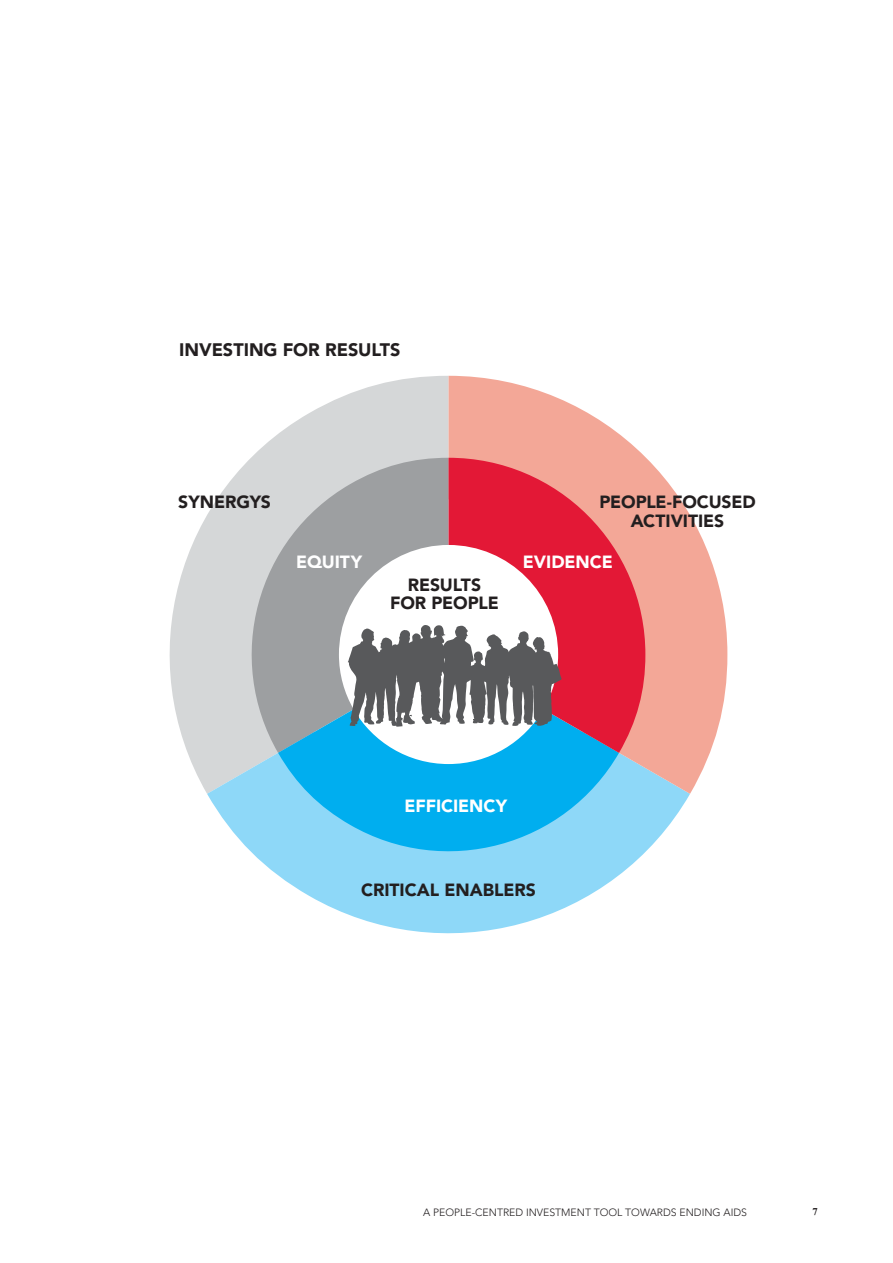
<style>
.page{position:relative;width:893px;height:1263px;background:#fff}
.page>*{position:absolute;margin:0;border:0;box-sizing:border-box;transform-origin:0 0}
.t1{font:900 18px "Avenir";color:#231f20}
.t2{font:900 17.55px/19.5px "Avenir";letter-spacing:-.005em;color:#231f20;text-align:center}
.t3{font:900 17.55px "Avenir";color:#fff}
.t4{font:300 10.5px "Avenir";color:#231f20}
.t5{font:700 10.5px "Times New Roman";color:#231f20}
</style>
<div class="page">
<svg style="left:169px;top:376px;width:279px;height:417px;fill:#d5d7d8"></svg>
<svg style="left:207px;top:732px;width:483px;height:202px"></svg>
<svg style="left:448px;top:376px;width:279px;height:418px;fill:#f3a797"></svg>
<svg style="left:224px;top:458px;width:224px;height:295px;background:#bdbfc0"></svg>
<svg style="left:278px;top:709px;width:341px;height:170px;background:#4ac2f0"></svg>
<svg style="left:448px;top:458px;width:197px;height:295px;fill:#e31836"></svg>
<svg style="left:348px;top:625px;width:213px;height:102px"></svg>
<p class="t1" style="left:179px;top:342px;width:223px">INVESTING FOR RESULTS</p>
<p class="t2" style="left:178px;top:493px;width:94px">SYNERGYS</p>
<p class="t2" style="left:599px;top:493px;width:158px">PEOPLE-FOCUSED<br>ACTIVITIES</p>
<p class="t3" style="left:296px;top:555px;width:67px">EQUITY</p>
<p class="t3" style="left:523px;top:555px;width:91px">EVIDENCE</p>
<p class="t2" style="left:390px;top:578px;width:110px;line-height:17.5px">RESULTS<br>FOR PEOPLE</p>
<p class="t3" style="left:404px;top:799px;width:104px">EFFICIENCY</p>
<p class="t2" style="left:361px;top:882px;width:176px">CRITICAL ENABLERS</p>
<p class="t4" style="left:423px;top:1208px;width:325px">A PEOPLE-CENTRED INVESTMENT TOOL TOWARDS ENDING AIDS</p>
<p class="t5" style="left:812px;top:1205px;width:7px">7</p>
</div>
